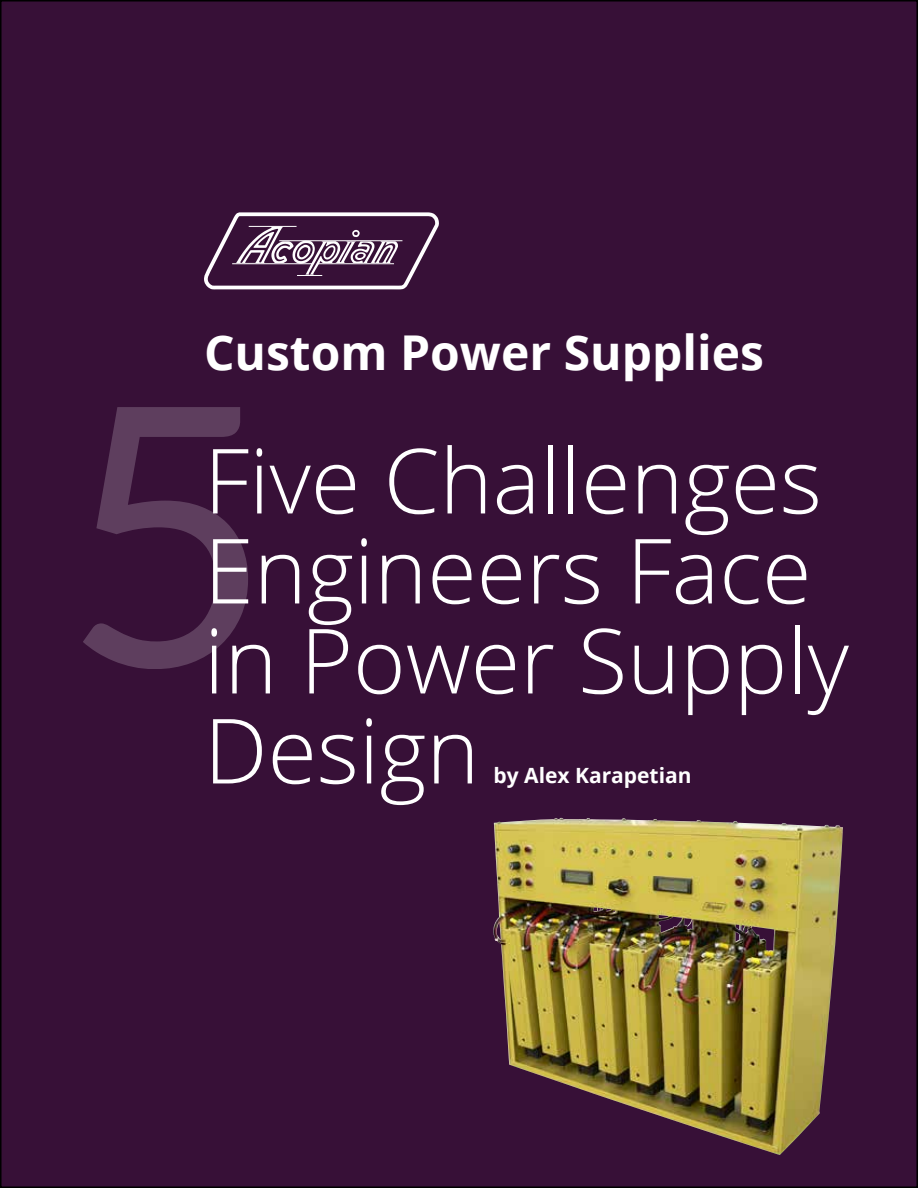
<style>
.page{position:relative;width:918px;height:1188px;background:#fff}
.page>*{position:absolute;margin:0;border:0;box-sizing:border-box;transform-origin:0 0}
.t1{font:361.65px "Lato";color:#fff}
.t2{font:300 90px/90px "Open Sans";color:#fff}
.t3{font:700 48px "Open Sans";color:#fff}
.t4{font:700 21px "Open Sans";color:#fff}
</style>
<div class="page">
<div style="left:1px;top:1px;width:916px;height:1186px;background:#371037"></div>
<svg style="left:204px;top:212px;width:235px;height:77px"></svg>
<img style="left:493px;top:818px;width:350px;height:337px">
<p class="t3" style="left:204px;top:319px;width:561px">Custom Power Supplies</p>
<h1 class="t1" style="left:63px;top:334px;width:211px">5</h1>
<p class="t2" style="left:204px;top:433px;width:646px">Five Challenges<br>Engineers Face in Power Supply<br>Design</p>
<p class="t4" style="left:494px;top:761px;width:200px">by Alex Karapetian</p>
</div>
